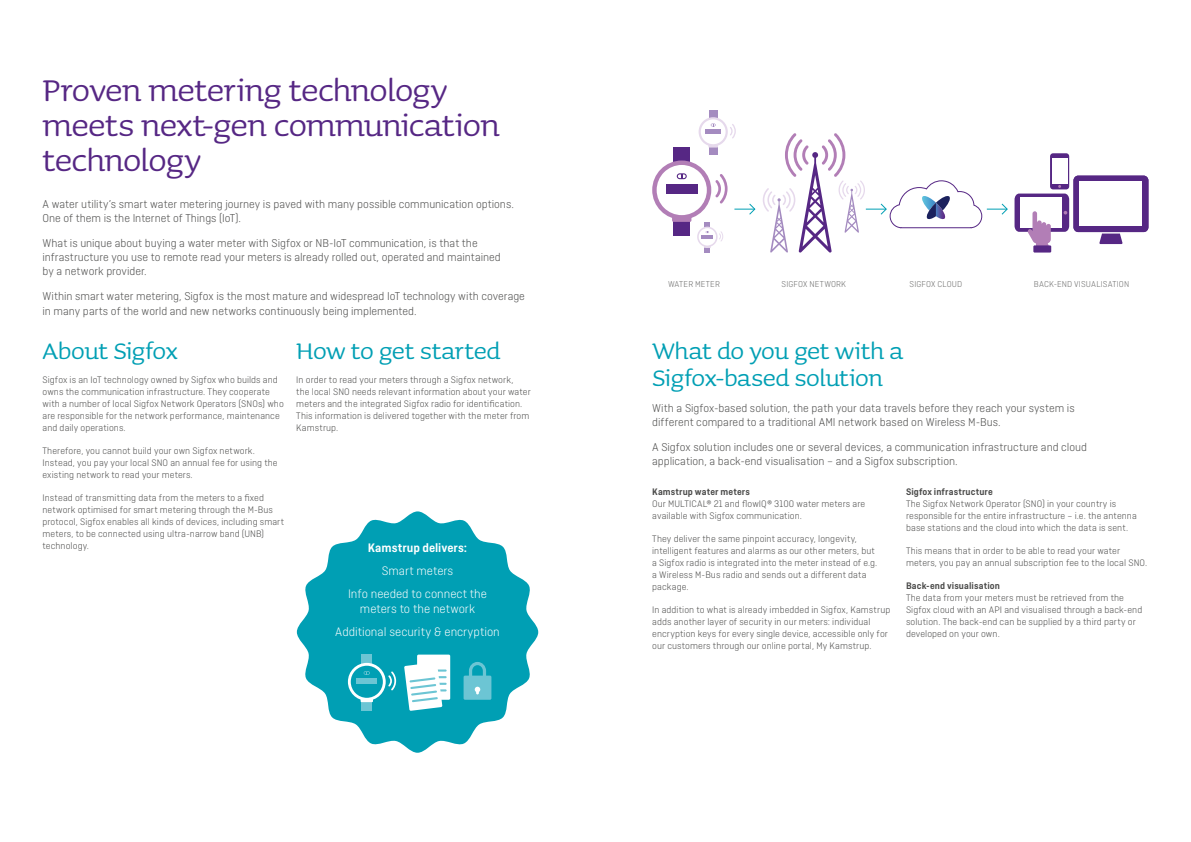
<style>
.page{position:relative;width:1191px;height:842px;background:#fff}
.page>*{position:absolute;margin:0;border:0;box-sizing:border-box;transform-origin:0 0}
.t1{font:40px/35px "Sauna Pro";letter-spacing:-.02em;color:#562784}
.t2{font:30px/27px "Sauna Pro";letter-spacing:-.015em;color:#009fb4}
.t3{font:300 13px/23px "Ciutadella";color:#fff;text-align:center}
.t4{font:600 13px "Ciutadella";color:#fff}
.t5{font:300 12px/14px "Ciutadella";color:#4a4a49}
.t6{font:300 10px/12px "Ciutadella";letter-spacing:.01em;color:#4a4a49}
.t7{font:600 10px "Ciutadella";letter-spacing:.01em;color:#4a4a49}
.t8{font:300 9px "Ciutadella";letter-spacing:.015em;color:#6a6a69}
</style>
<div class="page">
<svg style="left:297px;top:511px;width:241px;height:242px;fill:#009fb4"></svg>
<div style="left:361px;top:700px;width:11px;height:11px;background:#6cc5d4"></div>
<div style="left:361px;top:655px;width:11px;height:10px;background:#6cc5d4"></div>
<svg style="left:348px;top:663px;width:48px;height:39px;background:#3cb5c5"></svg>
<div style="left:417px;top:655px;width:33px;height:45px;background:#fff"></div>
<hr style="left:421px;top:676px;width:25px;height:2px;background:#6cc5d4">
<hr style="left:421px;top:683px;width:25px;height:2px;background:#6cc5d4">
<hr style="left:421px;top:689px;width:25px;height:2px;background:#6cc5d4">
<hr style="left:421px;top:669px;width:25px;height:3px;background:#6cc5d4">
<svg style="left:404px;top:662px;width:38px;height:49px"></svg>
<svg style="left:463px;top:662px;width:28px;height:38px"></svg>
<svg style="left:1050px;top:153px;width:19px;height:36px"></svg>
<div style="left:1052px;top:158px;width:15px;height:26px;background:#fff"></div>
<svg style="left:1099px;top:234px;width:23px;height:10px"></svg>
<div style="left:1073px;top:176px;width:75px;height:56px;background:#562784;border-radius:5px"></div>
<div style="left:1079px;top:181px;width:63px;height:45px;background:#fff"></div>
<svg style="left:1014px;top:194px;width:55px;height:51px"></svg>
<div style="left:1033px;top:245px;width:18px;height:8px;background:#562784"></div>
<div style="left:673px;top:148px;width:17px;height:16px;background:#562784"></div>
<div style="left:709px;top:146px;width:8px;height:8px;background:#a48bc0"></div>
<div style="left:709px;top:111px;width:8px;height:8px;background:#a48bc0"></div>
<svg style="left:698px;top:117px;width:38px;height:31px"></svg>
<svg style="left:652px;top:160px;width:75px;height:93px"></svg>
<svg style="left:734px;top:203px;width:22px;height:12px"></svg>
<svg style="left:763px;top:133px;width:245px;height:120px"></svg>
<h1 class="t1" style="left:43px;top:73px;width:459px">Proven metering technology meets next-gen communication technology</h1>
<p class="t5" style="left:43px;top:197px;width:473px">A water utility’s smart water metering journey is paved with many possible communication options.<br>One of them is the Internet of Things (IoT).</p>
<p class="t5" style="left:43px;top:236px;width:460px">What is unique about buying a water meter with Sigfox or NB-IoT communication, is that the infrastructure you use to remote read your meters is already rolled out, operated and maintained by a network provider.</p>
<p class="t5" style="left:43px;top:289px;width:484px">Within smart water metering, Sigfox is the most mature and widespread IoT technology with coverage in many parts of the world and new networks continuously being implemented.</p>
<h2 class="t2" style="left:43px;top:338px;width:137px">About Sigfox</h2>
<p class="t6" style="left:43px;top:373px;width:243px">Sigfox is an IoT technology owned by Sigfox who builds and owns the communication infrastructure. They cooperate with a number of local Sigfox Network Operators (SNOs) who are responsible for the network performance, maintenance and daily operations.</p>
<p class="t6" style="left:43px;top:445px;width:237px">Therefore, you cannot build your own Sigfox network.<br>Instead, you pay your local SNO an annual fee for using the existing network to read your meters.</p>
<p class="t6" style="left:43px;top:492px;width:243px">Instead of transmitting data from the meters to a fixed network optimised for smart metering through the M-Bus protocol, Sigfox enables all kinds of devices, including smart meters, to be connected using ultra-narrow band (UNB) technology.</p>
<h2 class="t2" style="left:296px;top:338px;width:206px">How to get started</h2>
<p class="t6" style="left:296px;top:373px;width:236px">In order to read your meters through a Sigfox network,<br>the local SNO needs relevant information about your water meters and the integrated Sigfox radio for identification.<br>This information is delivered together with the meter from Kamstrup.</p>
<h3 class="t4" style="left:368px;top:540px;width:101px">Kamstrup delivers:</h3>
<h3 class="t3" style="left:348px;top:559px;width:140px">Smart meters<br>Info needed to connect the</h3>
<h3 class="t3" style="left:335px;top:597px;width:166px">meters to the network<br>Additional security &amp; encryption</h3>
<p class="t8" style="left:668px;top:279px;width:53px">WATER METER</p>
<p class="t8" style="left:781px;top:279px;width:66px">SIGFOX NETWORK</p>
<p class="t8" style="left:909px;top:279px;width:54px">SIGFOX CLOUD</p>
<p class="t8" style="left:1033px;top:279px;width:97px">BACK-END VISUALISATION</p>
<h2 class="t2" style="left:652px;top:338px;width:253px">What do you get with a<br>Sigfox-based solution</h2>
<p class="t5" style="left:652px;top:401px;width:424px">With a Sigfox-based solution, the path your data travels before they reach your system is different compared to a traditional AMI network based on Wireless M-Bus.</p>
<p class="t5" style="left:652px;top:440px;width:436px">A Sigfox solution includes one or several devices, a communication infrastructure and cloud application, a back-end visualisation – and a Sigfox subscription.</p>
<p class="t7" style="left:652px;top:486px;width:99px">Kamstrup water meters</p>
<p class="t6" style="left:652px;top:497px;width:214px">Our MULTICAL® 21 and flowIQ® 3100 water meters are available with Sigfox communication.</p>
<p class="t6" style="left:652px;top:533px;width:227px">They deliver the same pinpoint accuracy, longevity, intelligent features and alarms as our other meters, but a Sigfox radio is integrated into the meter instead of e.g. a Wireless M-Bus radio and sends out a different data package.</p>
<p class="t6" style="left:652px;top:604px;width:240px">In addition to what is already imbedded in Sigfox, Kamstrup adds another layer of security in our meters: individual encryption keys for every single device, accessible only for our customers through our online portal, My Kamstrup.</p>
<p class="t7" style="left:906px;top:486px;width:88px">Sigfox infrastructure</p>
<p class="t6" style="left:906px;top:497px;width:232px">The Sigfox Network Operator (SNO) in your country is responsible for the entire infrastructure – i.e. the antenna base stations and the cloud into which the data is sent.</p>
<p class="t6" style="left:906px;top:545px;width:243px">This means that in order to be able to read your water meters, you pay an annual subscription fee to the local SNO.</p>
<p class="t7" style="left:906px;top:580px;width:95px">Back-end visualisation</p>
<p class="t6" style="left:906px;top:592px;width:238px">The data from your meters must be retrieved from the Sigfox cloud with an API and visualised through a back-end solution. The back-end can be supplied by a third party or developed on your own.</p>
</div>
